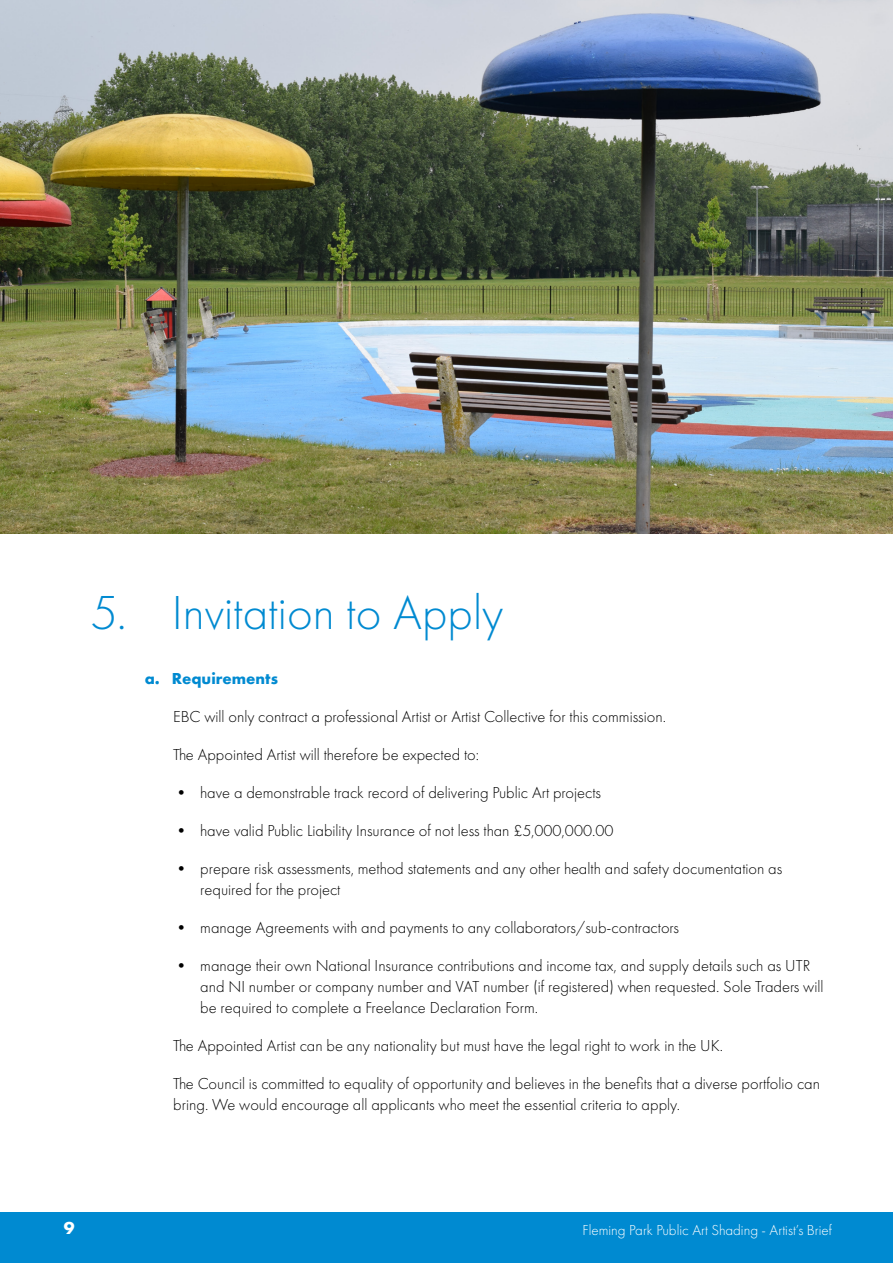
<style>
.page{position:relative;width:893px;height:1263px;background:#fff}
.page>*{position:absolute;margin:0;border:0;box-sizing:border-box;transform-origin:0 0}
.t1{font:300 49.5px "Futura PT";color:#008ad1}
.t2{font:700 18px "Futura PT";color:#fff}
.t3{font:300 16.5px/21px "Futura PT";color:#000}
.t4{font:700 16.5px "Futura PT";color:#008ad1}
.t5{font:300 15px "Futura PT";color:#fff}
</style>
<div class="page">
<img style="left:0;top:0;width:893px;height:534px">
<div style="left:0;top:1212px;width:893px;height:51px;background:#008ad1"></div>
<h1 class="t1" style="left:91px;top:585px;width:414px">5. Invitation to Apply</h1>
<p class="t4" style="left:145px;top:668px;width:135px">a. Requirements</p>
<p class="t3" style="left:173px;top:706px;width:494px">EBC will only contract a professional Artist or Artist Collective for this commission.</p>
<p class="t3" style="left:173px;top:744px;width:307px">The Appointed Artist will therefore be expected to:</p>
<p class="t3" style="left:173px;top:782px;width:429px">• have a demonstrable track record of delivering Public Art projects</p>
<p class="t3" style="left:173px;top:820px;width:442px">• have valid Public Liability Insurance of not less than £5,000,000.00</p>
<p class="t3" style="left:200px;top:858px;width:583px;text-indent:-27px">• prepare risk assessments, method statements and any other health and safety documentation as required for the project</p>
<p class="t3" style="left:173px;top:917px;width:507px">• manage Agreements with and payments to any collaborators/sub-contractors</p>
<p class="t3" style="left:200px;top:955px;width:625px;text-indent:-27px">• manage their own National Insurance contributions and income tax, and supply details such as UTR and NI number or company number and VAT number (if registered) when requested. Sole Traders will be required to complete a Freelance Declaration Form.</p>
<p class="t3" style="left:173px;top:1035px;width:551px">The Appointed Artist can be any nationality but must have the legal right to work in the UK.</p>
<p class="t3" style="left:173px;top:1073px;width:648px">The Council is committed to equality of opportunity and believes in the benefits that a diverse portfolio can bring. We would encourage all applicants who meet the essential criteria to apply.</p>
<p class="t2" style="left:64px;top:1216px;width:12px">9</p>
<p class="t5" style="left:583px;top:1221px;width:251px">Fleming Park Public Art Shading - Artist’s Brief</p>
</div>
